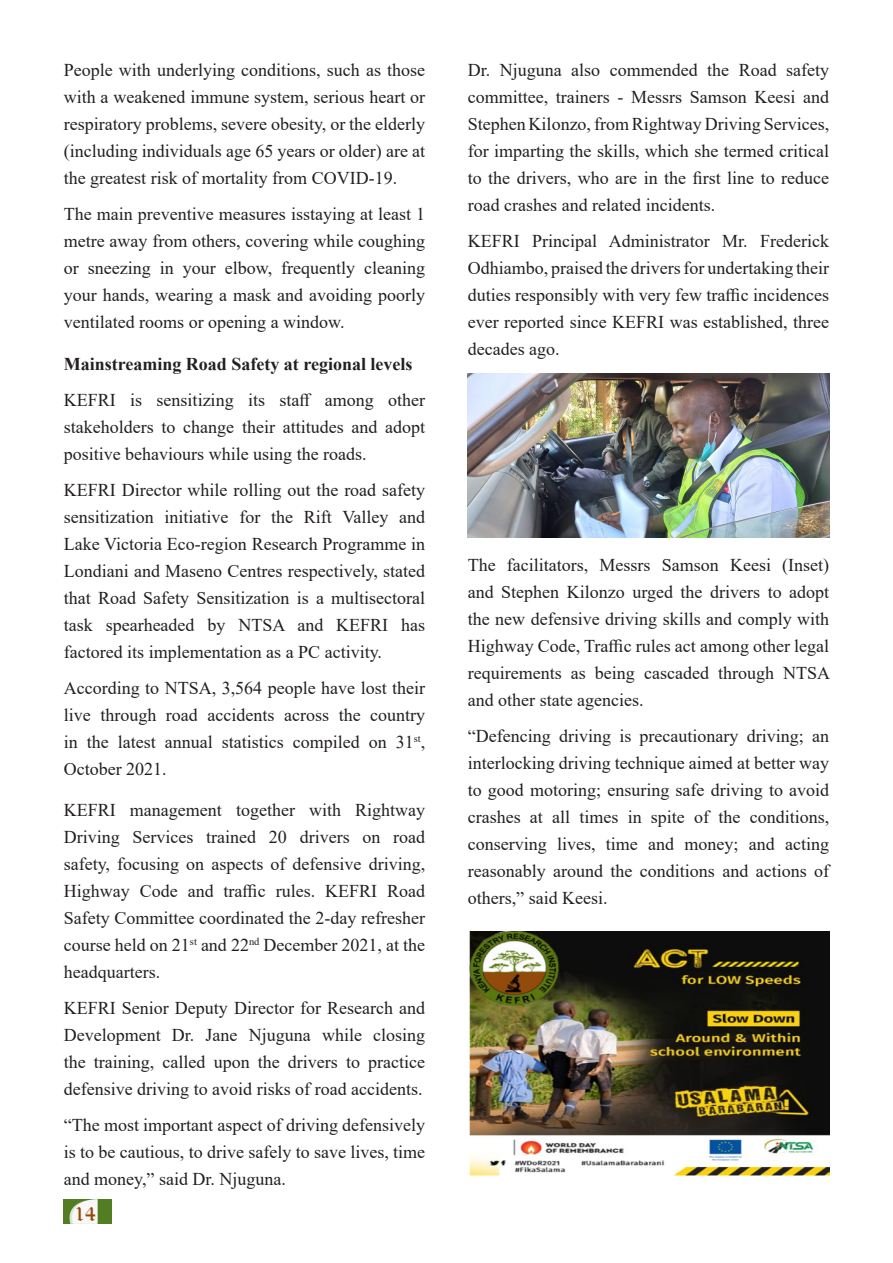
<style>
.page{position:relative;width:893px;height:1263px;background:#fff}
.page>*{position:absolute;margin:0;border:0;box-sizing:border-box;transform-origin:0 0}
.t1{font:21px "Old English Text";color:#994606}
.t2{font:18px/27px "Times New Roman";color:#231f20;text-align:justify}
.t3{font:700 18px "Times New Roman";color:#231f20}
</style>
<div class="page">
<img style="left:468px;top:373px;width:361px;height:164px">
<img style="left:469px;top:931px;width:360px;height:244px">
<div style="left:64px;top:1199px;width:48px;height:25px;background:#527d23"></div>
<svg style="left:69px;top:1199px;width:29px;height:25px"></svg>
<p class="t2" style="left:64px;top:56px;width:363px">People with underlying conditions, such as those with a weakened immune system, serious heart or respiratory problems, severe obesity, or the elderly (including individuals age 65 years or older) are at the greatest risk of mortality from COVID-19.</p>
<p class="t2" style="left:64px;top:200px;width:363px">The main preventive measures isstaying at least 1 metre away from others, covering while coughing or sneezing in your elbow, frequently cleaning your hands, wearing a mask and avoiding poorly ventilated rooms or opening a window.</p>
<p class="t3" style="left:64px;top:351px;width:350px">Mainstreaming Road Safety at regional levels</p>
<p class="t2" style="left:64px;top:386px;width:363px">KEFRI is sensitizing its staff among other stakeholders to change their attitudes and adopt positive behaviours while using the roads.</p>
<p class="t2" style="left:64px;top:476px;width:363px">KEFRI Director while rolling out the road safety sensitization initiative for the Rift Valley and Lake Victoria Eco-region Research Programme in Londiani and Maseno Centres respectively, stated that Road Safety Sensitization is a multisectoral task spearheaded by NTSA and KEFRI has factored its implementation as a PC activity.</p>
<p class="t2" style="left:64px;top:674px;width:363px">According to NTSA, 3,564 people have lost their live through road accidents across the country in the latest annual statistics compiled on 31<sup>st</sup>, October 2021.</p>
<p class="t2" style="left:64px;top:796px;width:363px">KEFRI management together with Rightway Driving Services trained 20 drivers on road safety, focusing on aspects of defensive driving, Highway Code and traffic rules. KEFRI Road Safety Committee coordinated the 2-day refresher course held on 21<sup>st</sup> and 22<sup>nd</sup> December 2021, at the headquarters.</p>
<p class="t2" style="left:64px;top:994px;width:363px">KEFRI Senior Deputy Director for Research and Development Dr. Jane Njuguna while closing the training, called upon the drivers to practice defensive driving to avoid risks of road accidents.</p>
<p class="t2" style="left:64px;top:1111px;width:363px">“The most important aspect of driving defensively is to be cautious, to drive safely to save lives, time and money,” said Dr. Njuguna.</p>
<p class="t1" style="left:74px;top:1199px;width:23px">14</p>
<p class="t2" style="left:468px;top:56px;width:363px">Dr. Njuguna also commended the Road safety committee, trainers - Messrs Samson Keesi and Stephen Kilonzo, from Rightway Driving Services, for imparting the skills, which she termed critical to the drivers, who are in the first line to reduce road crashes and related incidents.</p>
<p class="t2" style="left:468px;top:227px;width:363px">KEFRI Principal Administrator Mr. Frederick Odhiambo, praised the drivers for undertaking their duties responsibly with very few traffic incidences ever reported since KEFRI was established, three decades ago.</p>
<p class="t2" style="left:468px;top:551px;width:364px">The facilitators, Messrs Samson Keesi (Inset) and Stephen Kilonzo urged the drivers to adopt the new defensive driving skills and comply with Highway Code, Traffic rules act among other legal requirements as being cascaded through NTSA and other state agencies.</p>
<p class="t2" style="left:468px;top:722px;width:363px">“Defencing driving is precautionary driving; an interlocking driving technique aimed at better way to good motoring; ensuring safe driving to avoid crashes at all times in spite of the conditions, conserving lives, time and money; and acting reasonably around the conditions and actions of others,” said Keesi.</p>
</div>
